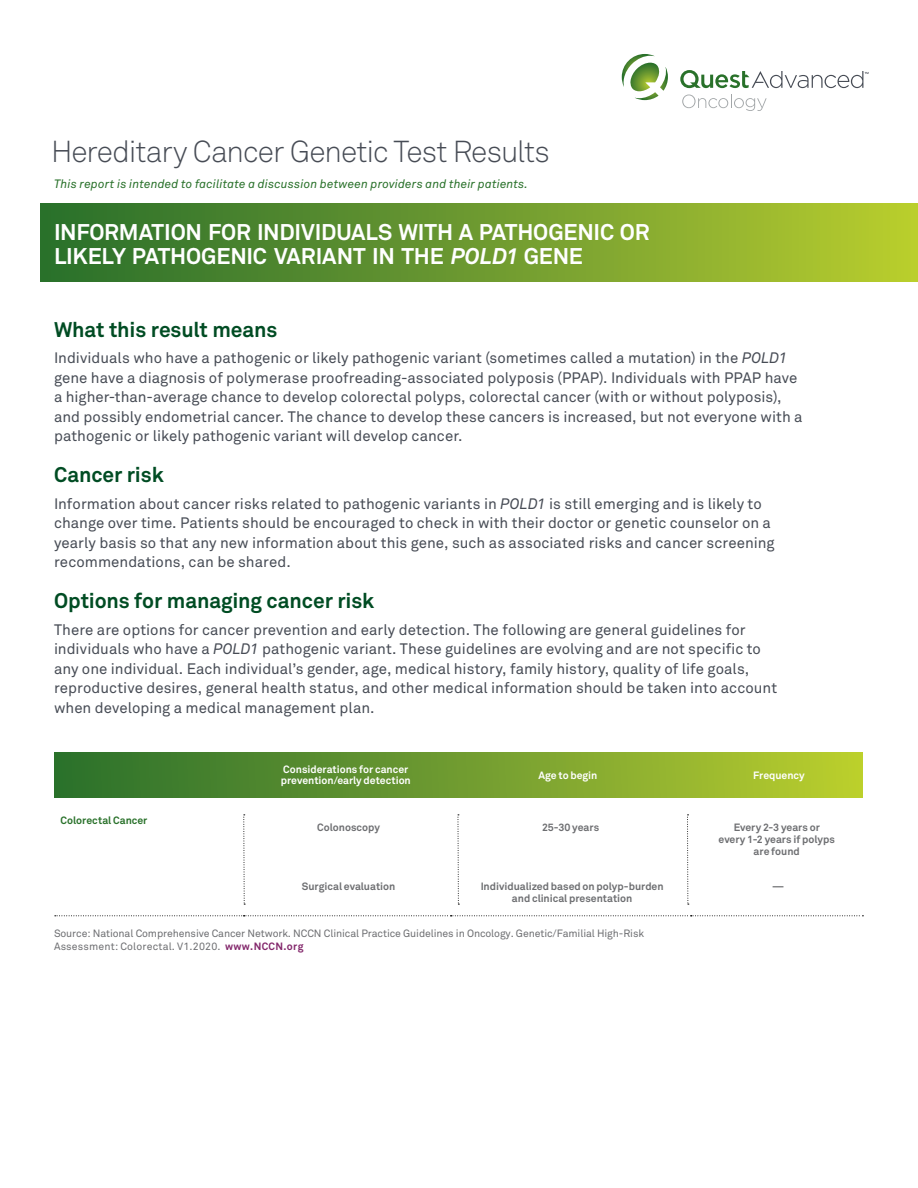
<style>
.page{position:relative;width:918px;height:1188px;background:#fff}
.page>*{position:absolute;margin:0;border:0;box-sizing:border-box;transform-origin:0 0}
.t1{font:300 30px "Akkurat Pro";letter-spacing:-.03em;color:#474c55}
.t2{font:700 22.5px/24px "Akkurat Pro";letter-spacing:-.01em;color:#fff}
.t3{font:700 21px "Akkurat Pro";letter-spacing:-.005em;color:#004c23}
.t4{font:15px/19.5px "Akkurat Pro";color:#474c55}
.t5{font:italic 12px "Akkurat Pro";letter-spacing:.01em;color:#29712a}
.t6{font:10.5px/13px "Akkurat Pro";letter-spacing:-.01em;color:#6d6e71}
.t7{font:700 10.5px/12px "Akkurat Pro";letter-spacing:-.005em;color:#6d6e71;text-align:center}
.t8{font:700 10.5px/10.5px "Akkurat Pro";letter-spacing:-.005em;color:#fff}
.t9{font:700 10.5px "Akkurat Pro";color:#29712a}
.s1{font-style:italic}
.s2{font-weight:700;color:#83276b}
</style>
<div class="page">
<div style="left:40px;top:204px;width:878px;height:78px;background:linear-gradient(to right,#276c2d,#b7cb30)"></div>
<svg style="left:622px;top:54px;width:46px;height:46px"></svg>
<svg style="left:680px;top:70px;width:189px;height:18px"></svg>
<svg style="left:682px;top:94px;width:85px;height:17px"></svg>
<svg style="left:55px;top:915px;width:808px;height:1px"></svg>
<div style="left:54px;top:752px;width:809px;height:45px;background:linear-gradient(to right,#296e2d,#bacd30)"></div>
<svg style="left:687px;top:814px;width:2px;height:91px"></svg>
<svg style="left:458px;top:814px;width:1px;height:91px"></svg>
<svg style="left:243px;top:814px;width:2px;height:91px"></svg>
<h1 class="t1" style="left:51px;top:133px;width:500px">Hereditary Cancer Genetic Test Results</h1>
<p class="t5" style="left:54px;top:176px;width:476px">This report is intended to facilitate a discussion between providers and their patients.</p>
<h2 class="t2" style="left:54px;top:219px;width:597px">INFORMATION FOR INDIVIDUALS WITH A PATHOGENIC OR<br>LIKELY PATHOGENIC VARIANT IN THE <span class="s1">POLD1</span> GENE</h2>
<h3 class="t3" style="left:54px;top:316px;width:225px">What this result means</h3>
<p class="t4" style="left:54px;top:348px;width:750px">Individuals who have a pathogenic or likely pathogenic variant (sometimes called a mutation) in the <span class="s1">POLD1 </span>gene have a diagnosis of polymerase proofreading-associated polyposis (PPAP). Individuals with PPAP have a higher-than-average chance to develop colorectal polyps, colorectal cancer (with or without polyposis), and possibly endometrial cancer. The chance to develop these cancers is increased, but not everyone with a pathogenic or likely pathogenic variant will develop cancer.</p>
<h3 class="t3" style="left:54px;top:462px;width:111px">Cancer risk</h3>
<p class="t4" style="left:54px;top:494px;width:722px">Information about cancer risks related to pathogenic variants in <span class="s1">POLD1</span> is still emerging and is likely to change over time. Patients should be encouraged to check in with their doctor or genetic counselor on a yearly basis so that any new information about this gene, such as associated risks and cancer screening recommendations, can be shared.</p>
<h3 class="t3" style="left:54px;top:588px;width:322px">Options for managing cancer risk</h3>
<p class="t4" style="left:54px;top:620px;width:725px">There are options for cancer prevention and early detection. The following are general guidelines for individuals who have a <span class="s1">POLD1</span> pathogenic variant. These guidelines are evolving and are not specific to any one individual. Each individual’s gender, age, medical history, family history, quality of life goals, reproductive desires, general health status, and other medical information should be taken into account when developing a medical management plan.</p>
<p class="t9" style="left:61px;top:814px;width:88px">Colorectal Cancer</p>
<p class="t8" style="left:281px;top:764px;width:132px">Considerations for cancer prevention/early detection</p>
<p class="t8" style="left:538px;top:770px;width:61px">Age to begin</p>
<p class="t8" style="left:753px;top:770px;width:53px">Frequency</p>
<p class="t7" style="left:317px;top:821px;width:64px">Colonoscopy</p>
<p class="t7" style="left:542px;top:821px;width:59px">25-30 years</p>
<p class="t7" style="left:719px;top:821px;width:118px">Every 2-3 years or<br>every 1-2 years if polyps are found</p>
<p class="t7" style="left:302px;top:881px;width:95px">Surgical evaluation</p>
<p class="t7" style="left:481px;top:881px;width:184px">Individualized based on polyp-burden and clinical presentation</p>
<p class="t7" style="left:772px;top:881px;width:14px">—</p>
<p class="t6" style="left:54px;top:927px;width:592px">Source: National Comprehensive Cancer Network. NCCN Clinical Practice Guidelines in Oncology. Genetic/Familial High-Risk<br>Assessment: Colorectal. V1.2020. <span class="s2">www.NCCN.org</span></p>
</div>
